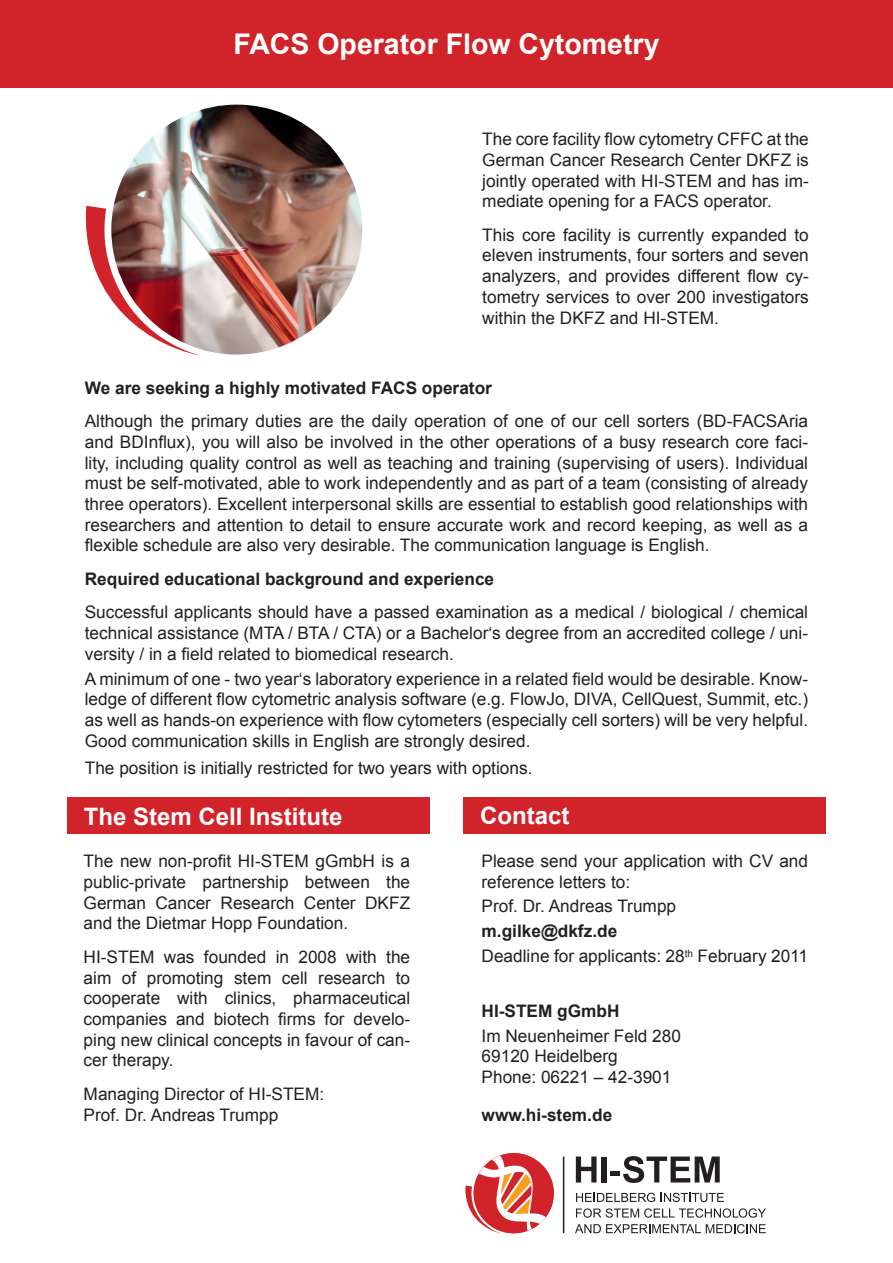
<style>
.page{position:relative;width:893px;height:1263px;background:#fff}
.page>*{position:absolute;margin:0;border:0;box-sizing:border-box;transform-origin:0 0}
.t1{font:700 28.5px "Arial";color:#fff}
.t2{font:700 24px "Arial";color:#fff}
.t3{font:17.25px/20.7px "Arial";color:#231f20;text-align:justify}
.t4{font:700 17.25px "Arial";color:#231f20}
.s1{font-weight:700}
</style>
<div class="page">
<div style="left:0;top:0;width:893px;height:87px;background:#d1232a"></div>
<img style="left:113px;top:105px;width:249px;height:250px">
<svg style="left:85px;top:206px;width:116px;height:150px"></svg>
<svg style="left:576px;top:1156px;width:21px;height:26px"></svg>
<div style="left:602px;top:1156px;width:5px;height:26px;background:#231f20"></div>
<div style="left:611px;top:1170px;width:9px;height:5px;background:#231f20"></div>
<svg style="left:623px;top:1156px;width:97px;height:27px"></svg>
<svg style="left:575px;top:1224px;width:191px;height:9px"></svg>
<svg style="left:576px;top:1208px;width:190px;height:10px"></svg>
<svg style="left:576px;top:1193px;width:79px;height:9px"></svg>
<svg style="left:661px;top:1193px;width:63px;height:9px"></svg>
<hr style="left:563px;top:1156px;width:1px;height:77px;background:#231f20">
<div style="left:474px;top:1153px;width:80px;height:80px;background:#d1232a;border-radius:50%"></div>
<svg style="left:465px;top:1153px;width:82px;height:81px"></svg>
<div style="left:463px;top:797px;width:363px;height:36px;background:#d1232a"></div>
<div style="left:67px;top:798px;width:362px;height:36px;background:#d1232a"></div>
<h1 class="t1" style="left:233px;top:26px;width:427px">FACS Operator Flow Cytometry</h1>
<p class="t3" style="left:482px;top:129px;width:328px">The core facility flow cytometry CFFC at the German Cancer Research Center DKFZ is jointly operated with HI-STEM and has im&shy;mediate opening for a FACS operator.</p>
<p class="t3" style="left:482px;top:225px;width:328px">This core facility is currently expanded to eleven instruments, four sorters and seven analyzers, and provides different flow cy&shy;tometry services to over 200 investigators within the DKFZ and HI-STEM.</p>
<p class="t4" style="left:85px;top:376px;width:409px">We are seeking a highly motivated FACS operator</p>
<p class="t3" style="left:85px;top:411px;width:725px">Although the primary duties are the daily operation of one of our cell sorters (BD-FACSAria and BDInflux), you will also be involved in the other operations of a busy research core faci&shy;lity, including quality control as well as teaching and training (supervising of users). Individual must be self-motivated, able to work independently and as part of a team (consisting of already three operators). Excellent interpersonal skills are essential to establish good relationships with researchers and attention to detail to ensure accurate work and record keeping, as well as a flexible schedule are also very desirable. The communication language is English.</p>
<p class="t4" style="left:85px;top:567px;width:411px">Required educational background and experience</p>
<p class="t3" style="left:85px;top:602px;width:725px">Successful applicants should have a passed examination as a medical / biological / chemical technical assistance (MTA / BTA / CTA) or a Bachelor‘s degree from an accredited college / uni&shy;versity / in a field related to biomedical research.</p>
<p class="t3" style="left:85px;top:668px;width:725px">A minimum of one - two year‘s laboratory experience in a related field would be desirable. Know&shy;ledge of different flow cytometric analysis software (e.g. FlowJo, DIVA, CellQuest, Summit, etc.) as well as hands-on experience with flow cytometers (especially cell sorters) will be very helpful.<br>Good communication skills in English are strongly desired.</p>
<p class="t3" style="left:85px;top:758px;width:449px">The position is initially restricted for two years with options.</p>
<h2 class="t2" style="left:84px;top:800px;width:260px">The Stem Cell Institute</h2>
<p class="t3" style="left:84px;top:851px;width:328px">The new non-profit HI-STEM gGmbH is a public-private partnership between the German Cancer Research Center DKFZ and the Dietmar Hopp Foundation.</p>
<p class="t3" style="left:84px;top:947px;width:328px">HI-STEM was founded in 2008 with the aim of promoting stem cell research to cooperate with clinics, pharmaceutical companies and biotech firms for develo&shy;ping new clinical concepts in favour of can&shy;cer therapy.</p>
<p class="t3" style="left:84px;top:1084px;width:242px">Managing Director of HI-STEM:<br>Prof. Dr. Andreas Trumpp</p>
<h2 class="t2" style="left:480px;top:800px;width:91px">Contact</h2>
<p class="t3" style="left:482px;top:851px;width:328px">Please send your application with CV and reference letters to:</p>
<p class="t3" style="left:482px;top:896px;width:196px">Prof. Dr. Andreas Trumpp</p>
<p class="t3" style="left:482px;top:919px;width:328px;line-height:24.9px"><span class="s1">m.gilke@dkfz.de<br></span>Deadline for applicants: 28<sup>th</sup> February 2011</p>
<p class="t4" style="left:482px;top:999px;width:139px">HI-STEM gGmbH</p>
<p class="t3" style="left:482px;top:1025px;width:201px;text-align:left">Im Neuenheimer Feld 280<br>69120 Heidelberg<br>Phone: 06221 – 42-3901</p>
<p class="t4" style="left:482px;top:1103px;width:132px">www.hi-stem.de</p>
</div>
